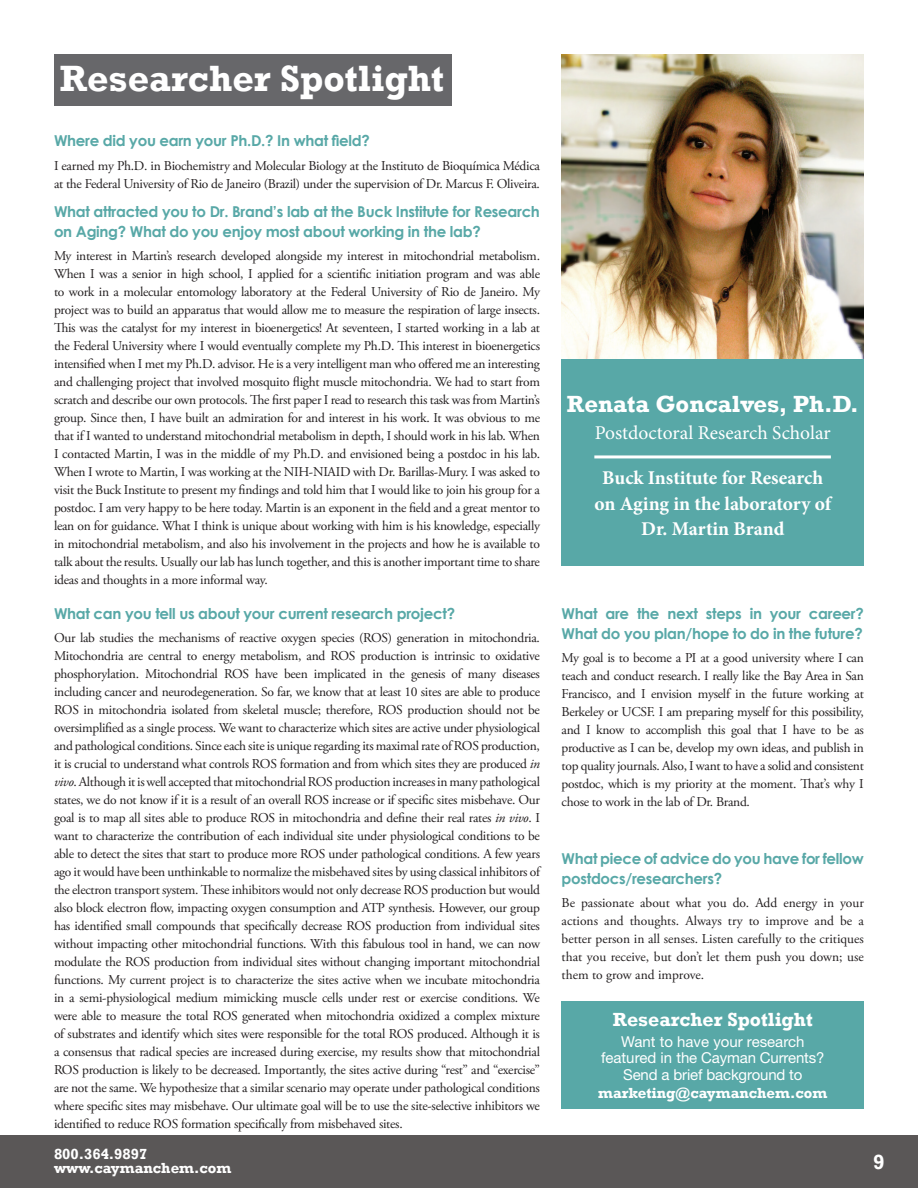
<style>
.page{position:relative;width:918px;height:1188px;background:#fff}
.page>*{position:absolute;margin:0;border:0;box-sizing:border-box;transform-origin:0 0}
.t1{font:700 37.5px "Rockwell";color:#fff}
.t2{font:700 24px "Rockwell";color:#fff}
.t3{font:700 21px "Rockwell";color:#fff}
.t4{font:700 19.5px "Minion Pro";letter-spacing:-.005em;color:#fff}
.t5{font:19.5px "Minion Pro";color:#fff}
.t6{font:700 19.5px "Rockwell";color:#fff}
.t7{font:700 15px/19.5px "Century Gothic";letter-spacing:-.02em;color:#58a8a7}
.t8{font:15px "Helvetica Neue LT Std";letter-spacing:-.01em;color:#fff}
.t9{font:700 15px/13.5px "Rockwell";color:#fff}
.t10{font:13.5px/18px "Adobe Garamond Pro";letter-spacing:-.02em;color:#231f20;text-align:justify}
.s1{font-style:italic}
</style>
<div class="page">
<div style="left:0;top:1135px;width:918px;height:53px;background:#5a5757"></div>
<div style="left:54px;top:54px;width:397px;height:52px;background:#67676a"></div>
<img style="left:562px;top:54px;width:302px;height:306px">
<div style="left:562px;top:360px;width:302px;height:206px;background:#58a8a7"></div>
<hr style="left:594px;top:455px;width:237px;height:3px;background:#fff">
<div style="left:562px;top:1001px;width:302px;height:108px;background:#58a8a7"></div>
<p class="t1" style="left:60px;top:56px;width:386px">Researcher Spotlight</p>
<p class="t7" style="left:54px;top:131px;width:317px">Where did you earn your Ph.D.? In what field?</p>
<p class="t10" style="left:54px;top:157px;width:488px">I earned my Ph.D. in Biochemistry and Molecular Biology at the Instituto de Bioquímica Médica at the Federal University of Rio de Janeiro (Brazil) under the supervision of Dr. Marcus F. Oliveira.</p>
<p class="t7" style="left:54px;top:202px;width:487px">What attracted you to Dr. Brand’s lab at the Buck Institute for Research on Aging? What do you enjoy most about working in the lab?</p>
<p class="t10" style="left:54px;top:247px;width:488px">My interest in Martin’s research developed alongside my interest in mitochondrial metabolism.<br>When I was a senior in high school, I applied for a scientific initiation program and was able to work in a molecular entomology laboratory at the Federal University of Rio de Janeiro. My project was to build an apparatus that would allow me to measure the respiration of large insects.<br>This was the catalyst for my interest in bioenergetics! At seventeen, I started working in a lab at the Federal University where I would eventually complete my Ph.D. This interest in bioenergetics intensified when I met my Ph.D. advisor. He is a very intelligent man who offered me an interesting and challenging project that involved mosquito flight muscle mitochondria. We had to start from scratch and describe our own protocols. The first paper I read to research this task was from Martin’s group. Since then, I have built an admiration for and interest in his work. It was obvious to me that if I wanted to understand mitochondrial metabolism in depth, I should work in his lab. When I contacted Martin, I was in the middle of my Ph.D. and envisioned being a postdoc in his lab.<br>When I wrote to Martin, I was working at the NIH-NIAID with Dr. Barillas-Mury. I was asked to visit the Buck Institute to present my findings and told him that I would like to join his group for a postdoc. I am very happy to be here today. Martin is an exponent in the field and a great mentor to lean on for guidance. What I think is unique about working with him is his knowledge, especially in mitochondrial metabolism, and also his involvement in the projects and how he is available to talk about the results. Usually our lab has lunch together, and this is another important time to share ideas and thoughts in a more informal way.</p>
<p class="t7" style="left:54px;top:603px;width:403px">What can you tell us about your current research project?</p>
<p class="t10" style="left:54px;top:630px;width:488px">Our lab studies the mechanisms of reactive oxygen species (ROS) generation in mitochondria.<br>Mitochondria are central to energy metabolism, and ROS production is intrinsic to oxidative phosphorylation. Mitochondrial ROS have been implicated in the genesis of many diseases including cancer and neurodegeneration. So far, we know that at least 10 sites are able to produce ROS in mitochondria isolated from skeletal muscle; therefore, ROS production should not be oversimplified as a single process. We want to characterize which sites are active under physiological and pathological conditions. Since each site is unique regarding its maximal rate of ROS production, it is crucial to understand what controls ROS formation and from which sites they are produced <span class="s1">in vivo</span>. Although it is well accepted that mitochondrial ROS production increases in many pathological states, we do not know if it is a result of an overall ROS increase or if specific sites misbehave. Our goal is to map all sites able to produce ROS in mitochondria and define their real rates <span class="s1">in vivo</span>. I want to characterize the contribution of each individual site under physiological conditions to be able to detect the sites that start to produce more ROS under pathological conditions. A few years ago it would have been unthinkable to normalize the misbehaved sites by using classical inhibitors of the electron transport system. These inhibitors would not only decrease ROS production but would also block electron flow, impacting oxygen consumption and ATP synthesis. However, our group has identified small compounds that specifically decrease ROS production from individual sites without impacting other mitochondrial functions. With this fabulous tool in hand, we can now modulate the ROS production from individual sites without changing important mitochondrial functions. My current project is to characterize the sites active when we incubate mitochondria in a semi-physiological medium mimicking muscle cells under rest or exercise conditions. We were able to measure the total ROS generated when mitochondria oxidized a complex mixture of substrates and identify which sites were responsible for the total ROS produced. Although it is a consensus that radical species are increased during exercise, my results show that mitochondrial ROS production is likely to be decreased. Importantly, the sites active during “rest” and “exercise” are not the same. We hypothesize that a similar scenario may operate under pathological conditions where specific sites may misbehave. Our ultimate goal will be to use the site-selective inhibitors we identified to reduce ROS formation specifically from misbehaved sites.</p>
<p class="t2" style="left:567px;top:390px;width:293px">Renata Goncalves, Ph.D.</p>
<p class="t5" style="left:595px;top:420px;width:237px">Postdoctoral Research Scholar</p>
<p class="t4" style="left:602px;top:464px;width:222px">Buck Institute for Research</p>
<p class="t4" style="left:594px;top:490px;width:238px">on Aging in the laboratory of</p>
<p class="t4" style="left:641px;top:515px;width:145px">Dr. Martin Brand</p>
<p class="t7" style="left:562px;top:604px;width:304px">What are the next steps in your career?<br>What do you plan/hope to do in the future?</p>
<p class="t10" style="left:562px;top:649px;width:304px">My goal is to become a PI at a good university where I can teach and conduct research. I really like the Bay Area in San Francisco, and I envision myself in the future working at Berkeley or UCSF. I am preparing myself for this possibility, and I know to accomplish this goal that I have to be as productive as I can be, develop my own ideas, and publish in top quality journals. Also, I want to have a solid and consistent postdoc, which is my priority at the moment. That’s why I chose to work in the lab of Dr. Brand.</p>
<p class="t7" style="left:562px;top:849px;width:304px">What piece of advice do you have for fellow postdocs/researchers?</p>
<p class="t10" style="left:562px;top:894px;width:304px">Be passionate about what you do. Add energy in your actions and thoughts. Always try to improve and be a better person in all senses. Listen carefully to the critiques that you receive, but don’t let them push you down; use them to grow and improve.</p>
<p class="t6" style="left:613px;top:1007px;width:201px">Researcher Spotlight</p>
<p class="t8" style="left:621px;top:1032px;width:185px">Want to have your research</p>
<p class="t8" style="left:601px;top:1049px;width:225px">featured in the Cayman Currents?</p>
<p class="t8" style="left:623px;top:1065px;width:181px">Send a brief background to</p>
<p class="t9" style="left:598px;top:1086px;width:231px">marketing@caymanchem.com</p>
<p class="t9" style="left:54px;top:1148px;width:179px">800.364.9897 www.caymanchem.com</p>
<h3 class="t3" style="left:873px;top:1150px;width:13px">9</h3>
</div>
